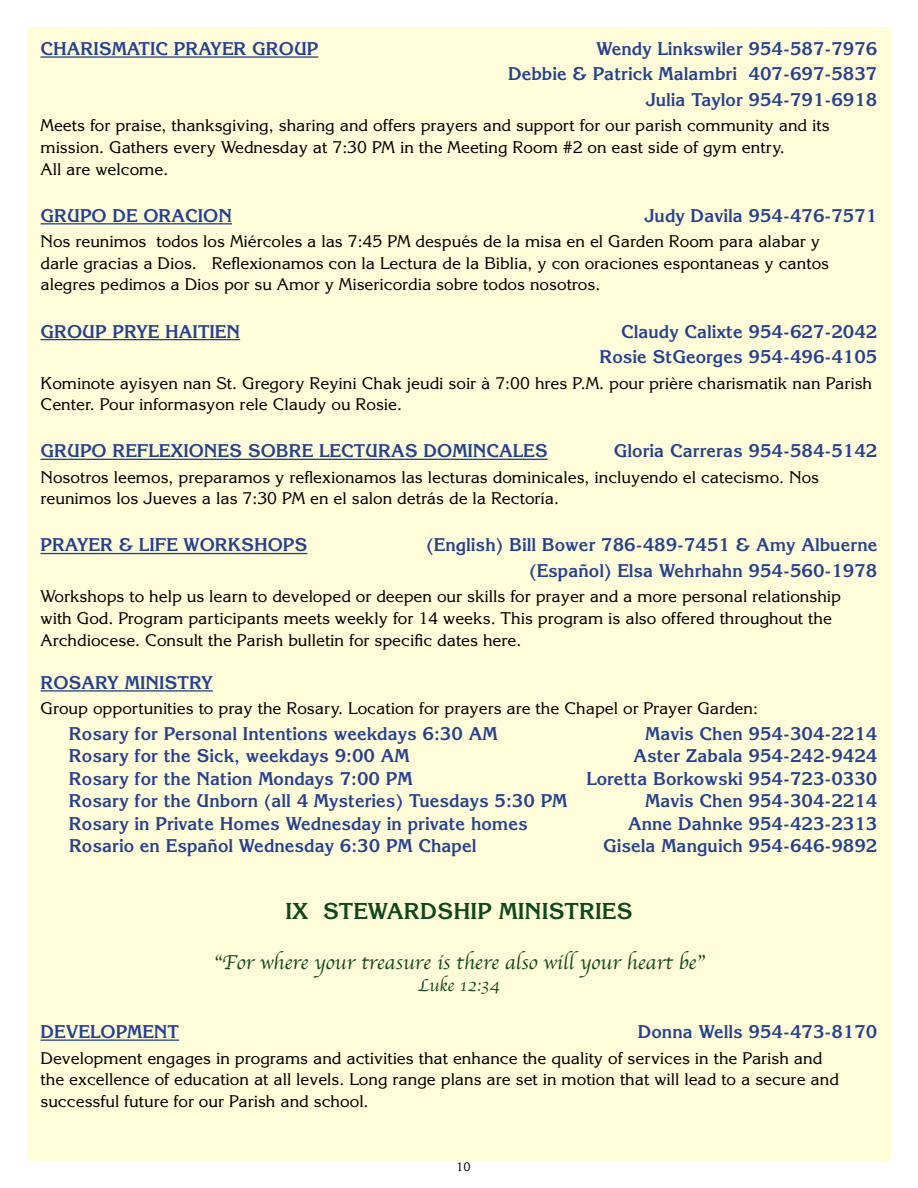
<style>
.page{position:relative;width:918px;height:1188px;background:#fff}
.page>*{position:absolute;margin:0;border:0;box-sizing:border-box;transform-origin:0 0}
.t1{font:700 22.5px "Korinna";color:#114720}
.t2{font:21px "Apple Chancery";color:#114720}
.t3{font:700 18px/25.5px "Korinna";color:#25408f;text-align:right}
.t4{font:18px "Apple Chancery";color:#114720}
.t5{font:16.5px/21.6px "Korinna";color:#000}
.t6{font:12px "Korinna";color:#000}
</style>
<div class="page">
<div style="left:27px;top:27px;width:864px;height:1134px;background:#fffdd9"></div>
<hr style="left:40px;top:56px;width:278px;height:2px;background:#25408f">
<hr style="left:40px;top:223px;width:192px;height:1px;background:#25408f">
<hr style="left:40px;top:339px;width:200px;height:1px;background:#25408f">
<hr style="left:40px;top:459px;width:508px;height:1px;background:#25408f">
<hr style="left:40px;top:553px;width:267px;height:1px;background:#25408f">
<hr style="left:40px;top:690px;width:173px;height:2px;background:#25408f">
<hr style="left:40px;top:1039px;width:139px;height:2px;background:#25408f">
<p class="t3" style="left:40px;top:36px;width:279px">CHARISMATIC PRAYER GROUP</p>
<p class="t3" style="left:508px;top:36px;width:371px">Wendy Linkswiler 954-587-7976<br>Debbie &amp; Patrick Malambri 407-697-5837<br>Julia Taylor 954-791-6918</p>
<p class="t5" style="left:40px;top:115px;width:791px">Meets for praise, thanksgiving, sharing and offers prayers and support for our parish community and its mission. Gathers every Wednesday at 7:30 PM in the Meeting Room #2 on east side of gym entry.<br>All are welcome.</p>
<p class="t3" style="left:40px;top:202px;width:193px">GRUPO DE ORACION</p>
<p class="t3" style="left:644px;top:202px;width:235px">Judy Davila 954-476-7571</p>
<p class="t5" style="left:40px;top:230px;width:790px">Nos reunimos todos los Miércoles a las 7:45 PM después de la misa en el Garden Room para alabar y darle gracias a Dios. Reflexionamos con la Lectura de la Biblia, y con oraciones espontaneas y cantos alegres pedimos a Dios por su Amor y Misericordia sobre todos nosotros.</p>
<p class="t3" style="left:40px;top:318px;width:201px">GROUP PRYE HAITIEN</p>
<p class="t3" style="left:599px;top:318px;width:280px">Claudy Calixte 954-627-2042<br>Rosie StGeorges 954-496-4105</p>
<p class="t5" style="left:40px;top:372px;width:833px">Kominote ayisyen nan St. Gregory Reyini Chak jeudi soir à 7:00 hres P.M. pour prière charismatik nan Parish<br>Center. Pour informasyon rele Claudy ou Rosie.</p>
<p class="t3" style="left:40px;top:438px;width:509px">GRUPO REFLEXIONES SOBRE LECTURAS DOMINCALES</p>
<p class="t3" style="left:614px;top:438px;width:265px">Gloria Carreras 954-584-5142</p>
<p class="t5" style="left:40px;top:466px;width:780px">Nosotros leemos, preparamos y reflexionamos las lecturas dominicales, incluyendo el catecismo. Nos reunimos los Jueves a las 7:30 PM en el salon detrás de la Rectoría.</p>
<p class="t3" style="left:40px;top:532px;width:268px">PRAYER &amp; LIFE WORKSHOPS</p>
<p class="t3" style="left:426px;top:532px;width:453px">(English) Bill Bower 786-489-7451 &amp; Amy Albuerne (Español) Elsa Wehrhahn 954-560-1978</p>
<p class="t5" style="left:40px;top:586px;width:802px">Workshops to help us learn to developed or deepen our skills for prayer and a more personal relationship with God. Program participants meets weekly for 14 weeks. This program is also offered throughout the<br>Archdiocese. Consult the Parish bulletin for specific dates here.</p>
<p class="t3" style="left:40px;top:669px;width:174px">ROSARY MINISTRY</p>
<p class="t5" style="left:40px;top:698px;width:719px">Group opportunities to pray the Rosary. Location for prayers are the Chapel or Prayer Garden:</p>
<p class="t3" style="left:69px;top:720px;width:430px">Rosary for Personal Intentions weekdays 6:30 AM</p>
<p class="t3" style="left:645px;top:720px;width:234px">Mavis Chen 954-304-2214</p>
<p class="t3" style="left:69px;top:743px;width:342px">Rosary for the Sick, weekdays 9:00 AM</p>
<p class="t3" style="left:633px;top:743px;width:246px">Aster Zabala 954-242-9424</p>
<p class="t3" style="left:69px;top:765px;width:345px">Rosary for the Nation Mondays 7:00 PM</p>
<p class="t3" style="left:586px;top:765px;width:293px">Loretta Borkowski 954-723-0330</p>
<p class="t3" style="left:69px;top:788px;width:500px">Rosary for the Unborn (all 4 Mysteries) Tuesdays 5:30 PM</p>
<p class="t3" style="left:645px;top:788px;width:234px">Mavis Chen 954-304-2214</p>
<p class="t3" style="left:69px;top:810px;width:460px">Rosary in Private Homes Wednesday in private homes</p>
<p class="t3" style="left:628px;top:810px;width:251px">Anne Dahnke 954-423-2313</p>
<p class="t3" style="left:69px;top:833px;width:409px">Rosario en Español Wednesday 6:30 PM Chapel</p>
<p class="t3" style="left:603px;top:833px;width:276px">Gisela Manguich 954-646-9892</p>
<h1 class="t1" style="left:285px;top:897px;width:349px">IX STEWARDSHIP MINISTRIES</h1>
<p class="t2" style="left:214px;top:946px;width:492px">“For where your treasure is there also will your heart be”</p>
<p class="t4" style="left:418px;top:971px;width:84px">Luke 12:34</p>
<p class="t3" style="left:41px;top:1019px;width:140px">DEVELOPMENT</p>
<p class="t3" style="left:638px;top:1019px;width:241px">Donna Wells 954-473-8170</p>
<p class="t5" style="left:40px;top:1047px;width:800px">Development engages in programs and activities that enhance the quality of services in the Parish and the excellence of education at all levels. Long range plans are set in motion that will lead to a secure and successful future for our Parish and school.</p>
<p class="t6" style="left:456px;top:1159px;width:16px">10</p>
</div>
